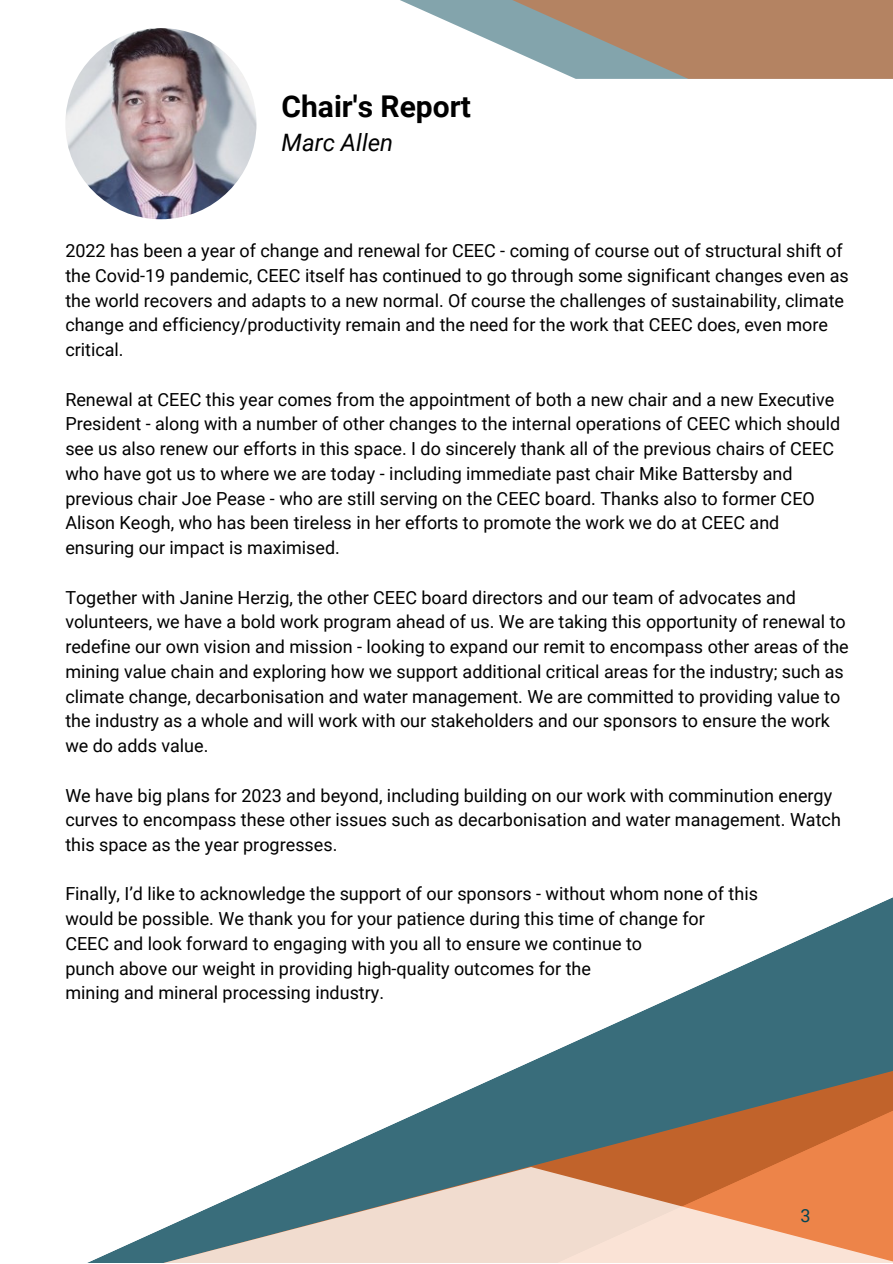
<style>
.page{position:relative;width:893px;height:1264px;background:#fff}
.page>*{position:absolute;margin:0;border:0;box-sizing:border-box;transform-origin:0 0}
.t1{font:700 30px "Roboto";color:#000}
.t2{font:italic 24px "Roboto";color:#000}
.t3{font:18px/24.8px "Roboto";color:#000}
.t4{font:18px "Roboto";color:#045}
</style>
<div class="page">
<svg style="left:521px;top:898px;width:371px;height:168px"></svg>
<svg style="left:301px;top:1066px;width:591px;height:100px;fill:#396d7b"></svg>
<svg style="left:89px;top:1166px;width:803px;height:96px;background:#ccb5a5"></svg>
<svg style="left:400px;top:0;width:492px;height:79px"></svg>
<img style="left:65px;top:28px;width:191px;height:191px;border-radius:50%">
<h1 class="t1" style="left:281px;top:89px;width:191px">Chair's Report</h1>
<h2 class="t2" style="left:281px;top:129px;width:113px">Marc Allen</h2>
<p class="t3" style="left:65px;top:239px;width:784px">2022 has been a year of change and renewal for CEEC - coming of course out of structural shift of the Covid-19 pandemic, CEEC itself has continued to go through some significant changes even as the world recovers and adapts to a new normal. Of course the challenges of sustainability, climate change and efficiency/productivity remain and the need for the work that CEEC does, even more critical.</p>
<p class="t3" style="left:65px;top:387px;width:776px">Renewal at CEEC this year comes from the appointment of both a new chair and a new Executive President - along with a number of other changes to the internal operations of CEEC which should see us also renew our efforts in this space. I do sincerely thank all of the previous chairs of CEEC who have got us to where we are today - including immediate past chair Mike Battersby and previous chair Joe Pease - who are still serving on the CEEC board. Thanks also to former CEO Alison Keogh, who has been tireless in her efforts to promote the work we do at CEEC and ensuring our impact is maximised.</p>
<p class="t3" style="left:65px;top:585px;width:785px">Together with Janine Herzig, the other CEEC board directors and our team of advocates and volunteers, we have a bold work program ahead of us. We are taking this opportunity of renewal to redefine our own vision and mission - looking to expand our remit to encompass other areas of the mining value chain and exploring how we support additional critical areas for the industry; such as climate change, decarbonisation and water management. We are committed to providing value to the industry as a whole and will work with our stakeholders and our sponsors to ensure the work we do adds value.</p>
<p class="t3" style="left:65px;top:783px;width:777px">We have big plans for 2023 and beyond, including building on our work with comminution energy curves to encompass these other issues such as decarbonisation and water management. Watch this space as the year progresses.</p>
<p class="t3" style="left:65px;top:882px;width:694px">Finally, I’d like to acknowledge the support of our sponsors - without whom none of this would be possible. We thank you for your patience during this time of change for<br>CEEC and look forward to engaging with you all to ensure we continue to<br>punch above our weight in providing high-quality outcomes for the<br>mining and mineral processing industry.</p>
<p class="t4" style="left:800px;top:1205px;width:12px">3</p>
</div>
